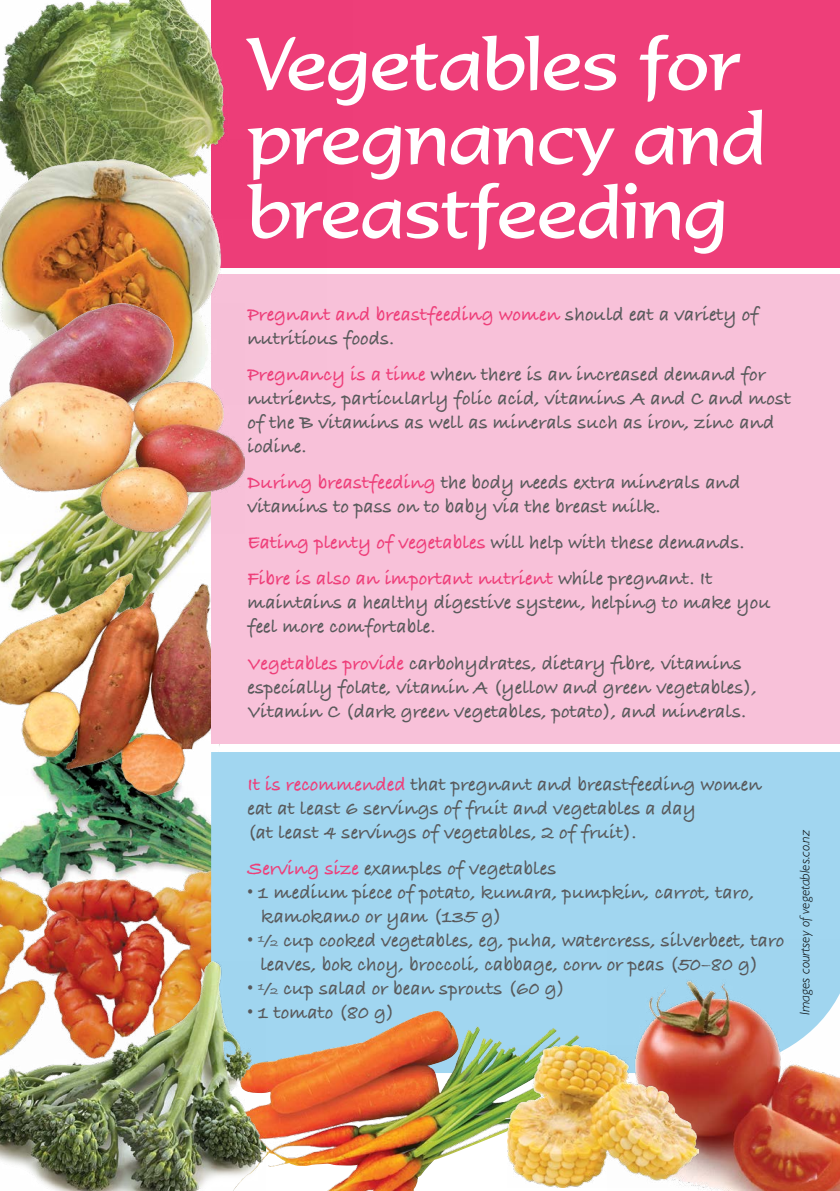
<style>
.page{position:relative;width:840px;height:1191px;background:#fff}
.page>*{position:absolute;margin:0;border:0;box-sizing:border-box;transform-origin:0 0}
.t1{font:72px/74px "Formal 436 BT";color:#fff}
.t2{font:700 20px/24px "Bradley Hand ITCTT";color:#58595b}
.t3{font:700 20px/36px "Bradley Hand ITCTT";color:#ee3e79}
.t4{font:italic 300 14px "Gill Sans";color:#000}
.s1{color:#ee3e79}
.s2{color:#58595b}
</style>
<div class="page">
<div style="left:211px;top:0;width:628px;height:268px;background:#ee3e79"></div>
<img style="left:0;top:0;width:226px;height:139px">
<img style="left:0;top:743px;width:247px;height:118px">
<img style="left:0;top:533px;width:203px;height:41px">
<img style="left:0;top:574px;width:219px;height:222px">
<img style="left:0;top:861px;width:211px;height:100px">
<div style="left:211px;top:752px;width:628px;height:321px;background:#a1d6f0"></div>
<div style="left:211px;top:274px;width:628px;height:469px;background:#f8c1d9"></div>
<img style="left:607px;top:939px;width:232px;height:252px">
<img style="left:265px;top:1010px;width:171px;height:181px">
<img style="left:507px;top:1045px;width:190px;height:142px">
<img style="left:0;top:961px;width:265px;height:230px">
<img style="left:0;top:139px;width:222px;height:164px">
<img style="left:0;top:303px;width:244px;height:230px">
<h1 class="t1" style="left:247px;top:26px;width:519px">Vegetables for pregnancy and breastfeeding</h1>
<p class="t2" style="left:247px;top:302px;width:512px"><span class="s1">Pregnant and breastfeeding women</span> should eat a variety of nutritious foods.</p>
<p class="t2" style="left:247px;top:362px;width:545px"><span class="s1">Pregnancy is a time</span> when there is an increased demand for nutrients, particularly folic acid, vitamins A and C and most of the B vitamins as well as minerals such as iron, zinc and iodine.</p>
<p class="t2" style="left:247px;top:470px;width:494px"><span class="s1">During breastfeeding</span> the body needs extra minerals and vitamins to pass on to baby via the breast milk.</p>
<p class="t3" style="left:247px;top:524px;width:498px">Eating plenty of vegetables <span class="s2">will help with these demands.<br></span>Fibre is also an important nutrient <span class="s2">while pregnant. It</span></p>
<p class="t2" style="left:247px;top:590px;width:524px">maintains a healthy digestive system, helping to make you feel more comfortable.</p>
<p class="t2" style="left:247px;top:650px;width:511px"><span class="s1">Vegetables provide</span> carbohydrates, dietary fibre, vitamins especially folate, vitamin A (yellow and green vegetables),<br>Vitamin C (dark green vegetables, potato), and minerals.</p>
<p class="t2" style="left:247px;top:771px;width:515px"><span class="s1">It is recommended</span> that pregnant and breastfeeding women eat at least 6 servings of fruit and vegetables a day<br>(at least 4 servings of vegetables, 2 of fruit).</p>
<p class="t2" style="left:247px;top:855px;width:310px"><span class="s1">Serving size</span> examples of vegetables</p>
<p class="t2" style="left:261px;top:879px;width:494px;text-indent:-14px">• 1 medium piece of potato, kumara, pumpkin, carrot, taro, kamokamo or yam (135 g)</p>
<p class="t2" style="left:260px;top:927px;width:525px;text-indent:-13px">• ½ cup cooked vegetables, eg, puha, watercress, silverbeet, taro leaves, bok choy, broccoli, cabbage, corn or peas (50–80 g)</p>
<p class="t2" style="left:247px;top:975px;width:319px">• ½ cup salad or bean sprouts (60 g)</p>
<p class="t2" style="left:247px;top:999px;width:148px">• 1 tomato (80 g)</p>
<p class="t4" style="left:796px;top:1014px;width:186px;rotate:-90deg">Images courtsey of vegetables.co.nz</p>
</div>
